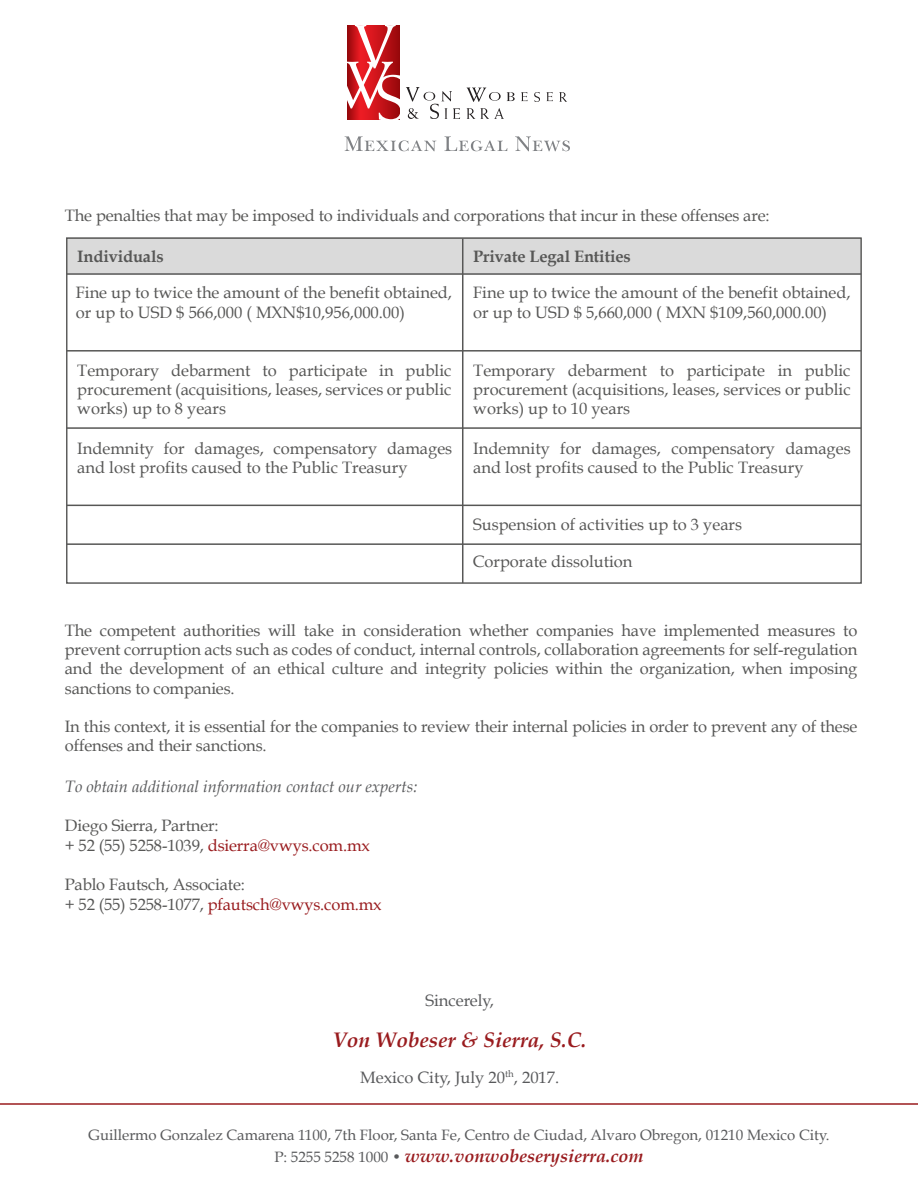
<style>
.page{position:relative;width:918px;height:1188px;background:#fff}
.page>*{position:absolute;margin:0;border:0;box-sizing:border-box;transform-origin:0 0}
.t1{font:italic 700 21px "Book Antiqua";color:#991b1e}
.t2{font:italic 700 18px "Book Antiqua";color:#991b1e}
.t3{font:16.5px/19.2px "Book Antiqua";color:#575756}
.t4{font:italic 16.5px "Book Antiqua";color:#58595b}
.t5{font:16.5px "Book Antiqua";color:#58595b}
.t6{font:700 16.5px "Book Antiqua";letter-spacing:-.01em;color:#575756}
.t7{font:15px "Book Antiqua";color:#58595b}
.s1{color:#991b1e}
.s2{font-weight:400;font-style:normal;font-size:15px;color:#58595b}
</style>
<div class="page">
<hr style="left:0;top:1103px;width:918px;height:2px;background:#991b1e">
<svg style="left:467px;top:88px;width:34px;height:14px"></svg>
<svg style="left:507px;top:92px;width:8px;height:9px"></svg>
<svg style="left:521px;top:92px;width:7px;height:9px"></svg>
<svg style="left:546px;top:92px;width:7px;height:9px"></svg>
<svg style="left:534px;top:92px;width:6px;height:10px"></svg>
<svg style="left:559px;top:92px;width:8px;height:10px"></svg>
<svg style="left:467px;top:108px;width:37px;height:11px"></svg>
<svg style="left:347px;top:25px;width:113px;height:95px"></svg>
<svg style="left:345px;top:136px;width:91px;height:15px"></svg>
<svg style="left:444px;top:136px;width:63px;height:15px"></svg>
<svg style="left:515px;top:136px;width:55px;height:15px"></svg>
<div style="left:67px;top:238px;width:794px;height:36px;background:#dadada"></div>
<hr style="left:67px;top:273px;width:794px;height:2px;background:#575756">
<hr style="left:67px;top:350px;width:794px;height:2px;background:#575756">
<hr style="left:67px;top:427px;width:794px;height:2px;background:#575756">
<hr style="left:67px;top:505px;width:794px;height:1px;background:#575756">
<hr style="left:67px;top:543px;width:794px;height:2px;background:#575756">
<hr style="left:462px;top:239px;width:1px;height:344px;background:#575756">
<p class="t3" style="left:65px;top:205px;width:706px">The penalties that may be imposed to individuals and corporations that incur in these offenses are:</p>
<p class="t6" style="left:77px;top:247px;width:88px">Individuals</p>
<p class="t6" style="left:473px;top:247px;width:159px">Private Legal Entities</p>
<p class="t3" style="left:76px;top:283px;width:378px">Fine up to twice the amount of the benefit obtained, or up to USD $ 566,000 ( MXN$10,956,000.00)</p>
<p class="t3" style="left:473px;top:283px;width:379px">Fine up to twice the amount of the benefit obtained, or up to USD $ 5,660,000 ( MXN $109,560,000.00)</p>
<p class="t3" style="left:77px;top:360px;width:376px;text-align:justify">Temporary debarment to participate in public procurement (acquisitions, leases, services or public works) up to 8 years</p>
<p class="t3" style="left:77px;top:438px;width:376px">Indemnity for damages, compensatory damages and lost profits caused to the Public Treasury</p>
<p class="t3" style="left:473px;top:360px;width:379px;text-align:justify">Temporary debarment to participate in public procurement (acquisitions, leases, services or public works) up to 10 years</p>
<p class="t3" style="left:473px;top:438px;width:379px">Indemnity for damages, compensatory damages and lost profits caused to the Public Treasury</p>
<p class="t3" style="left:473px;top:515px;width:270px">Suspension of activities up to 3 years</p>
<p class="t3" style="left:473px;top:552px;width:161px">Corporate dissolution</p>
<p class="t3" style="left:65px;top:621px;width:794px;text-align:justify">The competent authorities will take in consideration whether companies have implemented measures to prevent corruption acts such as codes of conduct, internal controls, collaboration agreements for self-regulation and the development of an ethical culture and integrity policies within the organization, when imposing sanctions to companies.</p>
<p class="t3" style="left:65px;top:717px;width:794px">In this context, it is essential for the companies to review their internal policies in order to prevent any of these offenses and their sanctions.</p>
<p class="t4" style="left:65px;top:777px;width:354px">To obtain additional information contact our experts:</p>
<p class="t3" style="left:65px;top:815px;width:307px;line-height:19.8px">Diego Sierra, Partner:<br>+ 52 (55) 5258-1039, <span class="s1">dsierra@vwys.com.mx</span></p>
<p class="t3" style="left:65px;top:875px;width:318px;line-height:19.8px">Pablo Fautsch, Associate:<br>+ 52 (55) 5258-1077, <span class="s1">pfautsch@vwys.com.mx</span></p>
<p class="t5" style="left:425px;top:990px;width:70px">Sincerely,</p>
<p class="t1" style="left:333px;top:1028px;width:255px">Von Wobeser &amp; Sierra, S.C.</p>
<p class="t5" style="left:360px;top:1067px;width:200px">Mexico City, July 20<sup>th</sup>, 2017.</p>
<p class="t7" style="left:89px;top:1126px;width:742px">Guillermo Gonzalez Camarena 1100, 7th Floor, Santa Fe, Centro de Ciudad, Alvaro Obregon, 01210 Mexico City.</p>
<p class="t2" style="left:274px;top:1145px;width:371px"><span class="s2">P: 5255 5258 1000 •</span> www.vonwobeserysierra.com</p>
</div>
